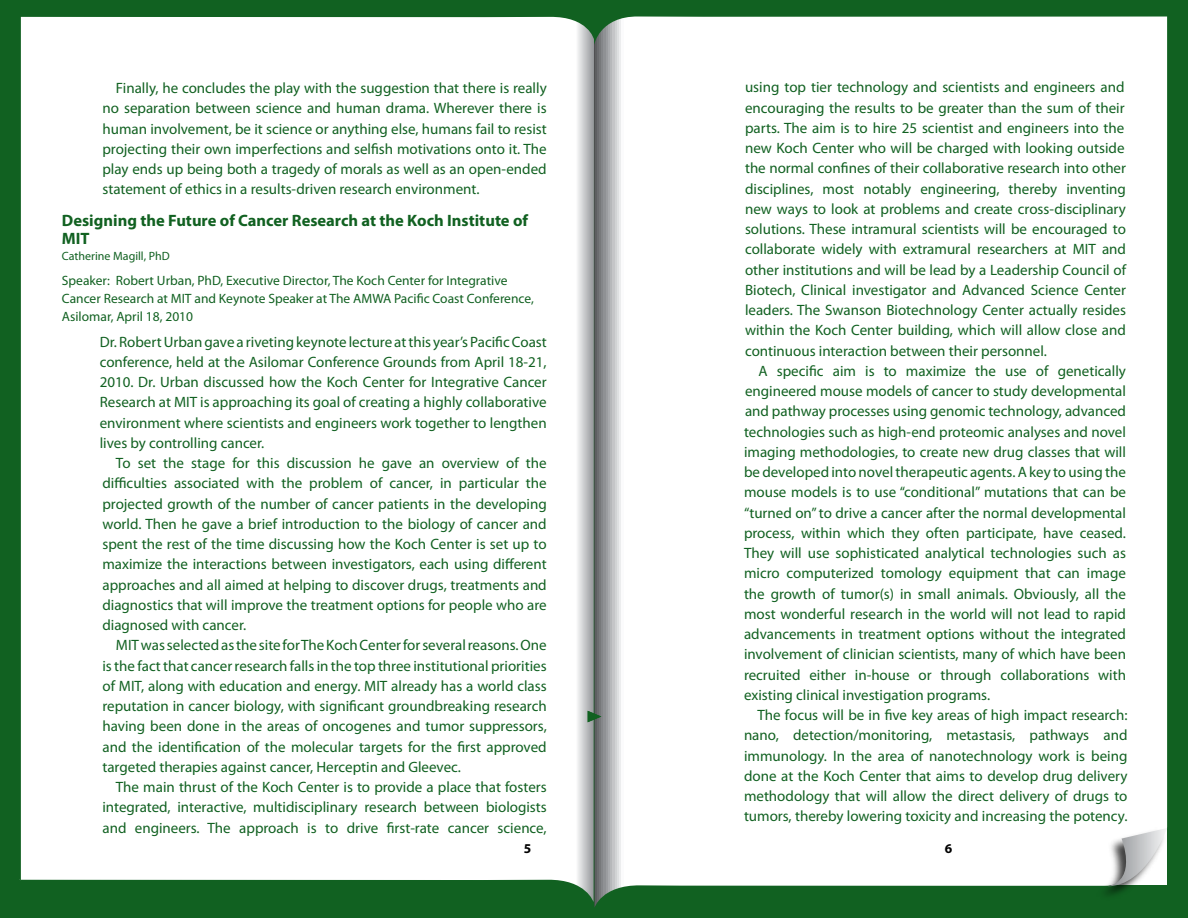
<style>
.page{position:relative;width:1188px;height:918px;background:#fff}
.page>*{position:absolute;margin:0;border:0;box-sizing:border-box;transform-origin:0 0}
.t1{font:700 16.5px/18px "Myriad Pro";color:#116121}
.t2{font:15px/20.2px "Myriad Pro";color:#116121;text-align:justify}
.t3{font:13.5px/18px "Myriad Pro";color:#116121}
.t4{font:12px "Myriad Pro";color:#116121}
</style>
<div class="page">
<div style="left:0;top:0;width:594px;height:918px;background:#116121"></div>
<div style="left:19px;top:16px;width:575px;height:886px;background:#fff"></div>
<div style="left:594px;top:0;width:594px;height:918px;background:#116121"></div>
<div style="left:594px;top:16px;width:573px;height:891px;background:#fff"></div>
<div style="left:1095px;top:827px;width:73px;height:74px;background:#000;opacity:.75"></div>
<svg style="left:1108px;top:828px;width:59px;height:58px;background:#d1d3d3"></svg>
<svg style="left:588px;top:711px;width:13px;height:11px"></svg>
<svg style="left:525px;top:844px;width:6px;height:9px"></svg>
<svg style="left:945px;top:844px;width:7px;height:9px"></svg>
<p class="t2" style="left:102px;top:78px;width:446px;text-indent:14px">Finally, he concludes the play with the suggestion that there is really no separation between science and human drama. Wherever there is human involvement, be it science or anything else, humans fail to resist projecting their own imperfections and selfish motivations onto it. The play ends up being both a tragedy of morals as well as an open-ended statement of ethics in a results-driven research environment.</p>
<p class="t1" style="left:62px;top:211px;width:468px">Designing the Future of Cancer Research at the Koch Institute of<br>MIT</p>
<p class="t4" style="left:62px;top:249px;width:109px">Catherine Magill, PhD</p>
<p class="t3" style="left:62px;top:271px;width:473px">Speaker: Robert Urban, PhD, Executive Director, The Koch Center for Integrative<br>Cancer Research at MIT and Keynote Speaker at The AMWA Pacific Coast Conference,<br>Asilomar, April 18, 2010</p>
<p class="t2" style="left:100px;top:331px;width:449px">Dr. Robert Urban gave a riveting keynote lecture at this year’s Pacific Coast conference, held at the Asilomar Conference Grounds from April 18-21, 2010. Dr. Urban discussed how the Koch Center for Integrative Cancer Research at MIT is approaching its goal of creating a highly collaborative environment where scientists and engineers work together to lengthen lives by controlling cancer.</p>
<p class="t2" style="left:102px;top:453px;width:446px;text-indent:14px">To set the stage for this discussion he gave an overview of the difficulties associated with the problem of cancer, in particular the projected growth of the number of cancer patients in the developing world. Then he gave a brief introduction to the biology of cancer and spent the rest of the time discussing how the Koch Center is set up to maximize the interactions between investigators, each using different approaches and all aimed at helping to discover drugs, treatments and diagnostics that will improve the treatment options for people who are diagnosed with cancer.</p>
<p class="t2" style="left:102px;top:635px;width:446px;text-indent:14px">MIT was selected as the site for The Koch Center for several reasons. One is the fact that cancer research falls in the top three institutional priorities of MIT, along with education and energy. MIT already has a world class reputation in cancer biology, with significant groundbreaking research having been done in the areas of oncogenes and tumor suppressors, and the identification of the molecular targets for the first approved targeted therapies against cancer, Herceptin and Gleevec.</p>
<p class="t2" style="left:102px;top:777px;width:446px;text-indent:14px">The main thrust of the Koch Center is to provide a place that fosters integrated, interactive, multidisciplinary research between biologists and engineers. The approach is to drive first-rate cancer science,</p>
<p class="t2" style="left:745px;top:77px;width:383px">using top tier technology and scientists and engineers and encouraging the results to be greater than the sum of their parts. The aim is to hire 25 scientist and engineers into the new Koch Center who will be charged with looking outside the normal confines of their collaborative research into other disciplines, most notably engineering, thereby inventing new ways to look at problems and create cross-disciplinary solutions. These intramural scientists will be encouraged to collaborate widely with extramural researchers at MIT and other institutions and will be lead by a Leadership Council of Biotech, Clinical investigator and Advanced Science Center leaders. The Swanson Biotechnology Center actually resides within the Koch Center building, which will allow close and continuous interaction between their personnel.</p>
<p class="t2" style="left:744px;top:360px;width:384px;text-indent:15px">A specific aim is to maximize the use of genetically engineered mouse models of cancer to study developmental and pathway processes using genomic technology, advanced technologies such as high-end proteomic analyses and novel imaging methodologies, to create new drug classes that will be developed into novel therapeutic agents. A key to using the mouse models is to use “conditional” mutations that can be “turned on” to drive a cancer after the normal developmental process, within which they often participate, have ceased.<br>They will use sophisticated analytical technologies such as micro computerized tomology equipment that can image the growth of tumor(s) in small animals. Obviously, all the most wonderful research in the world will not lead to rapid advancements in treatment options without the integrated involvement of clinician scientists, many of which have been recruited either in-house or through collaborations with existing clinical investigation programs.</p>
<p class="t2" style="left:744px;top:705px;width:385px;text-indent:14px">The focus will be in five key areas of high impact research: nano, detection/monitoring, metastasis, pathways and immunology. In the area of nanotechnology work is being done at the Koch Center that aims to develop drug delivery methodology that will allow the direct delivery of drugs to tumors, thereby lowering toxicity and increasing the potency.</p>
</div>
